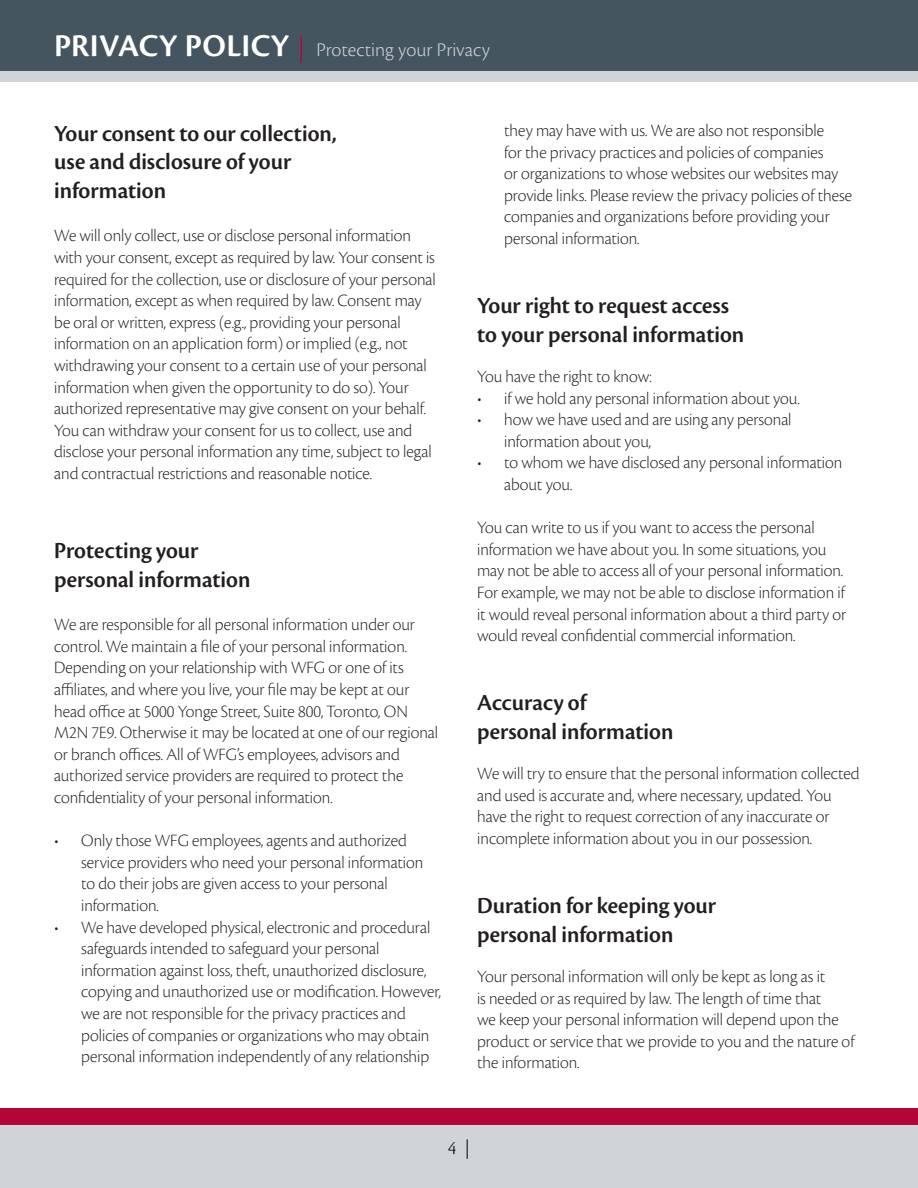
<style>
.page{position:relative;width:918px;height:1188px;background:#fff}
.page>*{position:absolute;margin:0;border:0;box-sizing:border-box;transform-origin:0 0}
.t1{font:24px "Cronos Pro Semibold Disp";color:#231f20}
.t2{font:300 20.1px "Cronos Pro";color:#d0d4d8}
.t3{font:300 19.5px "Cronos Pro";color:#000}
.t4{font:18px/21.6px "Cronos Pro Lt Disp";color:#231f20}
.s1{font-weight:600;font-size:33px;color:#fff}
.s2{font-size:27.45px;color:#b50536}
</style>
<div class="page">
<div style="left:0;top:0;width:918px;height:81px;background:#d0d4d8"></div>
<div style="left:0;top:0;width:918px;height:70px;background:#45555f"></div>
<div style="left:0;top:1121px;width:918px;height:67px;background:#d0d4d8"></div>
<div style="left:0;top:1109px;width:918px;height:16px;background:#b50536"></div>
<p class="t2" style="left:54px;top:38px;width:437px"><span class="s1">PRIVACY POLICY</span> <span class="s2">|</span> Protecting your Privacy</p>
<p class="t1" style="left:54px;top:119px;width:284px">Your consent to our collection,</p>
<p class="t1" style="left:54px;top:148px;width:239px">use and disclosure of your</p>
<p class="t1" style="left:54px;top:177px;width:113px">information</p>
<p class="t4" style="left:54px;top:225px;width:383px">We will only collect, use or disclose personal information with your consent, except as required by law. Your consent is required for the collection, use or disclosure of your personal information, except as when required by law. Consent may be oral or written, express (e.g., providing your personal information on an application form) or implied (e.g., not withdrawing your consent to a certain use of your personal information when given the opportunity to do so). Your authorized representative may give consent on your behalf.<br>You can withdraw your consent for us to collect, use and disclose your personal information any time, subject to legal and contractual restrictions and reasonable notice.</p>
<p class="t1" style="left:54px;top:537px;width:146px">Protecting your</p>
<p class="t1" style="left:54px;top:566px;width:198px">personal information</p>
<p class="t4" style="left:54px;top:614px;width:385px">We are responsible for all personal information under our control. We maintain a file of your personal information.<br>Depending on your relationship with WFG or one of its affiliates, and where you live, your file may be kept at our head office at 5000 Yonge Street, Suite 800, Toronto, ON M2N 7E9. Otherwise it may be located at one of our regional or branch offices. All of WFG’s employees, advisors and authorized service providers are required to protect the confidentiality of your personal information.</p>
<p class="t4" style="left:81px;top:830px;width:344px;text-indent:-27px">• Only those WFG employees, agents and authorized service providers who need your personal information to do their jobs are given access to your personal information.</p>
<p class="t4" style="left:81px;top:916px;width:361px;text-indent:-27px">• We have developed physical, electronic and procedural safeguards intended to safeguard your personal information against loss, theft, unauthorized disclosure, copying and unauthorized use or modification. However, we are not responsible for the privacy practices and policies of companies or organizations who may obtain personal information independently of any relationship</p>
<p class="t4" style="left:504px;top:119px;width:350px">they may have with us. We are also not responsible<br>for the privacy practices and policies of companies<br>or organizations to whose websites our websites may provide links. Please review the privacy policies of these companies and organizations before providing your personal information.</p>
<p class="t1" style="left:477px;top:292px;width:253px">Your right to request access</p>
<p class="t1" style="left:477px;top:321px;width:269px">to your personal information</p>
<p class="t4" style="left:477px;top:365px;width:176px">You have the right to know:</p>
<p class="t4" style="left:477px;top:387px;width:324px">• if we hold any personal information about you.</p>
<p class="t4" style="left:504px;top:409px;width:289px;text-indent:-27px">• how we have used and are using any personal information about you,</p>
<p class="t4" style="left:504px;top:452px;width:340px;text-indent:-27px">• to whom we have disclosed any personal information about you.</p>
<p class="t4" style="left:477px;top:517px;width:371px">You can write to us if you want to access the personal information we have about you. In some situations, you may not be able to access all of your personal information.<br>For example, we may not be able to disclose information if it would reveal personal information about a third party or would reveal confidential commercial information.</p>
<p class="t1" style="left:477px;top:689px;width:111px">Accuracy of</p>
<p class="t1" style="left:477px;top:718px;width:198px">personal information</p>
<p class="t4" style="left:477px;top:763px;width:384px">We will try to ensure that the personal information collected and used is accurate and, where necessary, updated. You have the right to request correction of any inaccurate or incomplete information about you in our possession.</p>
<p class="t1" style="left:477px;top:892px;width:240px">Duration for keeping your</p>
<p class="t1" style="left:477px;top:921px;width:198px">personal information</p>
<p class="t4" style="left:477px;top:965px;width:379px">Your personal information will only be kept as long as it<br>is needed or as required by law. The length of time that<br>we keep your personal information will depend upon the product or service that we provide to you and the nature of the information.</p>
<p class="t3" style="left:448px;top:1137px;width:24px">4 |</p>
</div>
